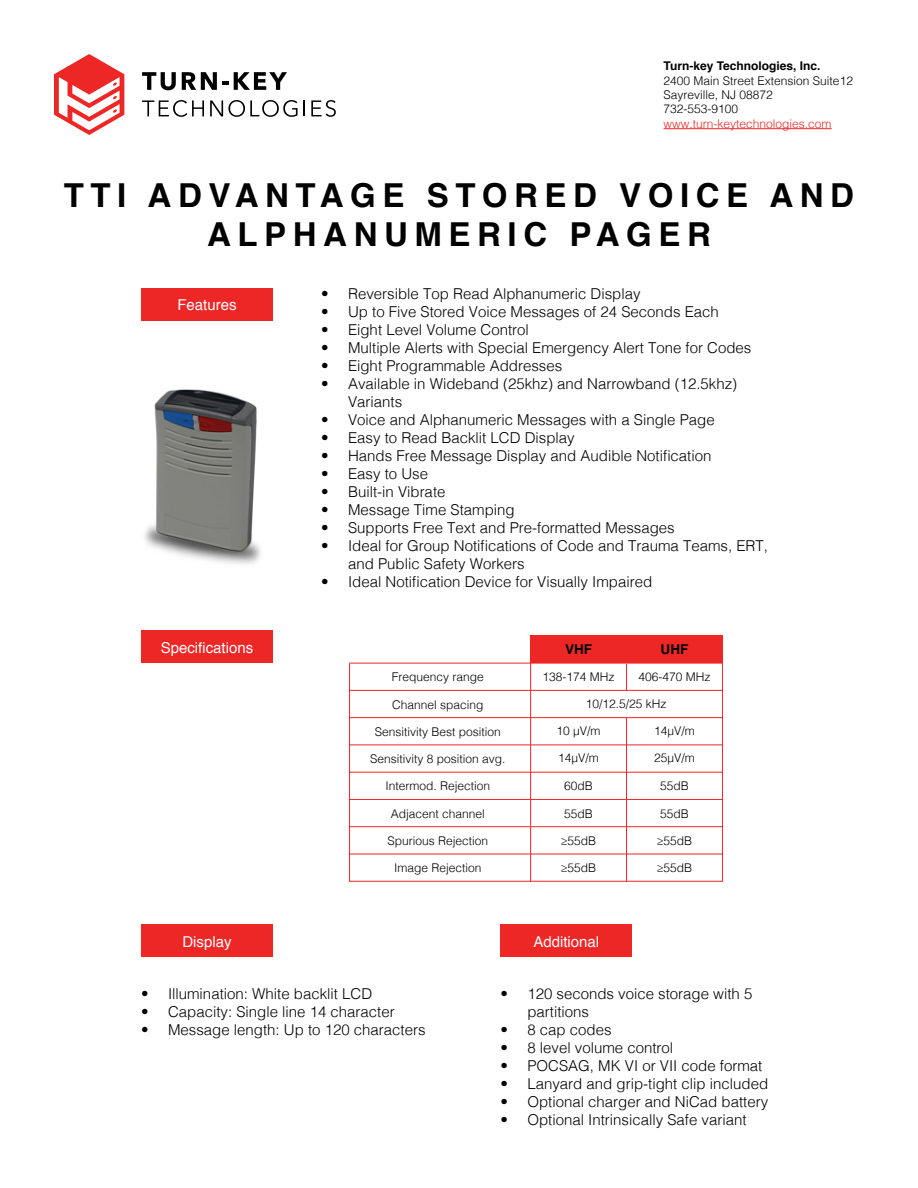
<style>
.page{position:relative;width:918px;height:1188px;background:#fff}
.page>*{position:absolute;margin:0;border:0;box-sizing:border-box;transform-origin:0 0}
.t1{font:700 33px/39.6px "Helvetica";letter-spacing:.2em;color:#000;text-align:center}
.t2{font:300 15px/18px "Helvetica";color:#000}
.t3{font:15px "Helvetica";color:#fff}
.t4{font:700 13.5px "Helvetica";color:#000}
.t5{font:300 12px/14.4px "Helvetica";color:#000}
.t6{font:300 12px "Helvetica";color:#ed2626}
.t7{font:700 12px "Helvetica";color:#000}
</style>
<div class="page">
<svg style="left:54px;top:54px;width:70px;height:81px"></svg>
<svg style="left:142px;top:72px;width:34px;height:18px"></svg>
<svg style="left:182px;top:72px;width:46px;height:18px"></svg>
<svg style="left:234px;top:72px;width:53px;height:18px"></svg>
<svg style="left:142px;top:100px;width:62px;height:17px"></svg>
<svg style="left:210px;top:100px;width:88px;height:17px"></svg>
<svg style="left:304px;top:100px;width:1px;height:16px"></svg>
<svg style="left:311px;top:100px;width:25px;height:17px"></svg>
<div style="left:141px;top:289px;width:132px;height:32px;background:#ed2626"></div>
<div style="left:141px;top:630px;width:132px;height:33px;background:#ed2626"></div>
<div style="left:141px;top:925px;width:132px;height:32px;background:#ed2626"></div>
<div style="left:500px;top:925px;width:132px;height:32px;background:#ed2626"></div>
<div style="left:530px;top:635px;width:193px;height:28px;background:#ed2626"></div>
<hr style="left:530px;top:637px;width:1px;height:245px;background:#ed2626">
<hr style="left:349px;top:663px;width:1px;height:219px;background:#ed2626">
<hr style="left:626px;top:718px;width:1px;height:164px;background:#ed2626">
<svg style="left:626px;top:664px;width:1px;height:26px"></svg>
<hr style="left:722px;top:637px;width:1px;height:245px;background:#ed2626">
<hr style="left:349px;top:690px;width:374px;height:1px;background:#ed2626">
<hr style="left:349px;top:663px;width:374px;height:1px;background:#ed2626">
<hr style="left:349px;top:717px;width:374px;height:1px;background:#ed2626">
<hr style="left:349px;top:745px;width:374px;height:1px;background:#ed2626">
<hr style="left:349px;top:772px;width:374px;height:1px;background:#ed2626">
<hr style="left:349px;top:799px;width:374px;height:1px;background:#ed2626">
<hr style="left:349px;top:826px;width:374px;height:1px;background:#ed2626">
<hr style="left:349px;top:854px;width:374px;height:1px;background:#ed2626">
<hr style="left:349px;top:881px;width:374px;height:1px;background:#ed2626">
<img style="left:145px;top:389px;width:116px;height:175px">
<hr style="left:664px;top:128px;width:168px;height:1px;background:#ed2626">
<p class="t7" style="left:664px;top:56px;width:158px">Turn-key Technologies, Inc.</p>
<p class="t5" style="left:664px;top:72px;width:191px">2400 Main Street Extension Suite12<br>Sayreville, NJ 08872<br>732-553-9100</p>
<p class="t6" style="left:664px;top:113px;width:170px">www.turn-keytechnologies.com</p>
<h1 class="t1" style="left:64px;top:176px;width:792px">TTI ADVANTAGE STORED VOICE AND<br>ALPHANUMERIC PAGER</h1>
<p class="t3" style="left:177px;top:293px;width:61px">Features</p>
<p class="t3" style="left:161px;top:636px;width:94px">Specifications</p>
<p class="t2" style="left:321px;top:284px;width:321px">• Reversible Top Read Alphanumeric Display</p>
<p class="t2" style="left:321px;top:302px;width:399px">• Up to Five Stored Voice Messages of 24 Seconds Each</p>
<p class="t2" style="left:321px;top:320px;width:209px">• Eight Level Volume Control</p>
<p class="t2" style="left:321px;top:338px;width:432px">• Multiple Alerts with Special Emergency Alert Tone for Codes</p>
<p class="t2" style="left:321px;top:356px;width:243px">• Eight Programmable Addresses</p>
<p class="t2" style="left:348px;top:374px;width:391px;text-indent:-27px">• Available in Wideband (25khz) and Narrowband (12.5khz)<br>Variants</p>
<p class="t2" style="left:321px;top:410px;width:395px">• Voice and Alphanumeric Messages with a Single Page</p>
<p class="t2" style="left:321px;top:428px;width:255px">• Easy to Read Backlit LCD Display</p>
<p class="t2" style="left:321px;top:446px;width:392px">• Hands Free Message Display and Audible Notification</p>
<p class="t2" style="left:321px;top:464px;width:109px">• Easy to Use</p>
<p class="t2" style="left:321px;top:482px;width:126px">• Built-in Vibrate</p>
<p class="t2" style="left:321px;top:500px;width:195px">• Message Time Stamping</p>
<p class="t2" style="left:321px;top:518px;width:355px">• Supports Free Text and Pre-formatted Messages</p>
<p class="t2" style="left:348px;top:536px;width:422px;text-indent:-27px">• Ideal for Group Notifications of Code and Trauma Teams, ERT, and Public Safety Workers</p>
<p class="t2" style="left:321px;top:572px;width:333px">• Ideal Notification Device for Visually Impaired</p>
<p class="t5" style="left:392px;top:669px;width:94px">Frequency range</p>
<p class="t5" style="left:392px;top:697px;width:93px">Channel spacing</p>
<p class="t5" style="left:375px;top:723px;width:128px">Sensitivity Best position</p>
<p class="t5" style="left:370px;top:751px;width:137px">Sensitivity 8 position avg.</p>
<p class="t5" style="left:385px;top:778px;width:106px">Intermod. Rejection</p>
<p class="t5" style="left:391px;top:806px;width:96px">Adjacent channel</p>
<p class="t5" style="left:387px;top:833px;width:102px">Spurious Rejection</p>
<p class="t5" style="left:394px;top:860px;width:89px">Image Rejection</p>
<p class="t4" style="left:565px;top:639px;width:28px">VHF</p>
<p class="t4" style="left:661px;top:639px;width:29px">UHF</p>
<p class="t5" style="left:543px;top:668px;width:74px">138-174 MHz</p>
<p class="t5" style="left:638px;top:668px;width:74px">406-470 MHz</p>
<p class="t5" style="left:586px;top:696px;width:82px">10/12.5/25 kHz</p>
<p class="t5" style="left:557px;top:723px;width:46px">10 μV/m</p>
<p class="t5" style="left:654px;top:723px;width:42px">14μV/m</p>
<p class="t5" style="left:558px;top:750px;width:42px">14μV/m</p>
<p class="t5" style="left:654px;top:750px;width:42px">25μV/m</p>
<p class="t5" style="left:564px;top:777px;width:30px">60dB</p>
<p class="t5" style="left:660px;top:777px;width:30px">55dB</p>
<p class="t5" style="left:564px;top:806px;width:30px">55dB</p>
<p class="t5" style="left:660px;top:806px;width:30px">55dB</p>
<p class="t5" style="left:561px;top:833px;width:37px">≥55dB</p>
<p class="t5" style="left:657px;top:833px;width:37px">≥55dB</p>
<p class="t5" style="left:561px;top:860px;width:37px">≥55dB</p>
<p class="t5" style="left:657px;top:860px;width:37px">≥55dB</p>
<p class="t3" style="left:182px;top:930px;width:51px">Display</p>
<p class="t3" style="left:533px;top:930px;width:67px">Additional</p>
<p class="t2" style="left:141px;top:983px;width:233px">• Illumination: White backlit LCD</p>
<p class="t2" style="left:141px;top:1001px;width:255px">• Capacity: Single line 14 character</p>
<p class="t2" style="left:141px;top:1019px;width:286px">• Message length: Up to 120 characters</p>
<p class="t2" style="left:527px;top:983px;width:227px;text-indent:-27px">• 120 seconds voice storage with 5 partitions</p>
<p class="t2" style="left:500px;top:1019px;width:113px">• 8 cap codes</p>
<p class="t2" style="left:500px;top:1037px;width:174px">• 8 level volume control</p>
<p class="t2" style="left:500px;top:1055px;width:264px">• POCSAG, MK VI or VII code format</p>
<p class="t2" style="left:500px;top:1073px;width:269px">• Lanyard and grip-tight clip included</p>
<p class="t2" style="left:500px;top:1091px;width:269px">• Optional charger and NiCad battery</p>
<p class="t2" style="left:500px;top:1109px;width:248px">• Optional Intrinsically Safe variant</p>
</div>
